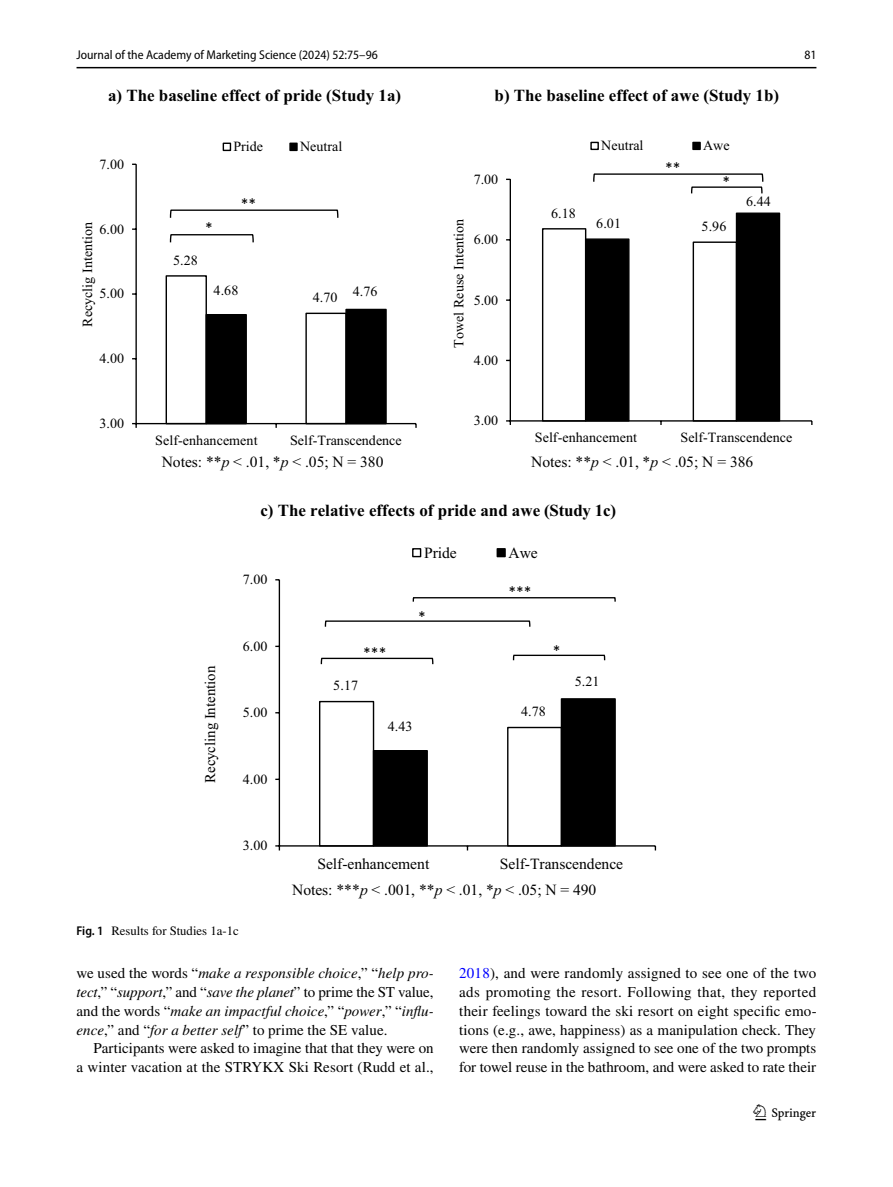
<style>
.page{position:relative;width:893px;height:1187px;background:#fff}
.page>*{position:absolute;margin:0;border:0;box-sizing:border-box;transform-origin:0 0}
.t1{font:22.5px "Springnew Regular 3";color:#000}
.t2{font:700 16.95px "Times New Roman";color:#000}
.t3{font:15.6px "Times New Roman";color:#000}
.t4{font:15.6px "Calibri";color:#000}
.t5{font:15px/18.8px "STIX";color:#000;text-align:right}
.t6{font:italic 15px/18.8px "STIX";letter-spacing:.005em;color:#000;text-align:justify}
.t7{font:14.85px "Times New Roman";color:#000}
.t8{font:14.1px "Times New Roman";color:#000}
.t9{font:semi-condensed 12.75px "Myriad Pro";color:#000}
.t10{font:12.75px "STIX";color:#000}
.s1{font-style:italic}
.s2{font-family:"Myriad Pro";font-weight:600;font-stretch:semi-condensed}
.s3{font-style:normal}
.s4{color:#00f}
</style>
<div class="page">
<hr style="left:77px;top:67px;width:739px;height:1px;background:#000">
<hr style="left:279px;top:579px;width:1px;height:266px;background:#000">
<hr style="left:279px;top:845px;width:376px;height:1px;background:#000">
<svg style="left:275px;top:845px;width:5px;height:5px"></svg>
<svg style="left:318px;top:698px;width:298px;height:152px"></svg>
<div style="left:412px;top:548px;width:9px;height:9px;border:1px solid #000"></div>
<div style="left:497px;top:548px;width:9px;height:9px;background:#000;border:1px solid #000"></div>
<svg style="left:324px;top:620px;width:207px;height:7px"></svg>
<svg style="left:512px;top:654px;width:94px;height:7px"></svg>
<svg style="left:320px;top:657px;width:114px;height:8px"></svg>
<svg style="left:412px;top:597px;width:204px;height:5px"></svg>
<hr style="left:135px;top:164px;width:2px;height:259px;background:#000">
<hr style="left:136px;top:423px;width:280px;height:1px;background:#000">
<svg style="left:132px;top:423px;width:5px;height:5px"></svg>
<svg style="left:165px;top:275px;width:222px;height:153px"></svg>
<div style="left:223px;top:142px;width:8px;height:9px;border:1px solid #000"></div>
<div style="left:289px;top:142px;width:9px;height:9px;background:#000;border:1px solid #000"></div>
<hr style="left:510px;top:179px;width:1px;height:242px;background:#000">
<hr style="left:510px;top:420px;width:302px;height:1px;background:#000">
<svg style="left:506px;top:420px;width:5px;height:5px"></svg>
<svg style="left:541px;top:212px;width:240px;height:213px"></svg>
<div style="left:590px;top:142px;width:9px;height:8px;border:1px solid #000"></div>
<div style="left:692px;top:142px;width:9px;height:8px;background:#000;border:1px solid #000"></div>
<svg style="left:593px;top:173px;width:171px;height:21px"></svg>
<svg style="left:169px;top:234px;width:85px;height:9px"></svg>
<svg style="left:169px;top:209px;width:170px;height:9px"></svg>
<p class="t9" style="left:77px;top:48px;width:303px">Journal of the Academy of Marketing Science (2024) 52:75–96</p>
<p class="t9" style="left:804px;top:48px;width:14px">81</p>
<p class="t2" style="left:108px;top:83px;width:294px">a) The baseline effect of pride (Study 1a)</p>
<p class="t2" style="left:495px;top:83px;width:286px">b) The baseline effect of awe (Study 1b)</p>
<p class="t8" style="left:100px;top:159px;width:26px">7.00</p>
<p class="t8" style="left:233px;top:141px;width:31px">Pride</p>
<p class="t8" style="left:300px;top:141px;width:44px">Neutral</p>
<p class="t8" style="left:474px;top:174px;width:26px">7.00</p>
<p class="t8" style="left:601px;top:140px;width:44px">Neutral</p>
<p class="t8" style="left:703px;top:140px;width:28px">Awe</p>
<p class="t4" style="left:722px;top:171px;width:9px">*</p>
<p class="t4" style="left:665px;top:157px;width:17px">**</p>
<p class="t4" style="left:241px;top:192px;width:17px">**</p>
<p class="t8" style="left:746px;top:196px;width:26px">6.44</p>
<p class="t8" style="left:82px;top:326px;width:106px;rotate:-90deg">Recyclig Intention</p>
<p class="t8" style="left:100px;top:224px;width:26px">6.00</p>
<p class="t8" style="left:100px;top:288px;width:26px">5.00</p>
<p class="t4" style="left:205px;top:217px;width:9px">*</p>
<p class="t8" style="left:173px;top:255px;width:26px">5.28</p>
<p class="t8" style="left:214px;top:285px;width:26px">4.68</p>
<p class="t8" style="left:353px;top:287px;width:26px">4.76</p>
<p class="t8" style="left:313px;top:292px;width:26px">4.70</p>
<p class="t8" style="left:454px;top:347px;width:130px;rotate:-90deg">Towel Reuse Intention</p>
<p class="t8" style="left:474px;top:234px;width:26px">6.00</p>
<p class="t8" style="left:474px;top:295px;width:26px">5.00</p>
<p class="t8" style="left:551px;top:208px;width:26px">6.18</p>
<p class="t8" style="left:596px;top:218px;width:26px">6.01</p>
<p class="t8" style="left:702px;top:221px;width:26px">5.96</p>
<p class="t8" style="left:100px;top:353px;width:26px">4.00</p>
<p class="t8" style="left:474px;top:355px;width:26px">4.00</p>
<p class="t8" style="left:100px;top:418px;width:26px">3.00</p>
<p class="t8" style="left:474px;top:415px;width:26px">3.00</p>
<p class="t8" style="left:155px;top:435px;width:104px">Self-enhancement</p>
<p class="t8" style="left:290px;top:435px;width:113px">Self-Transcendence</p>
<p class="t8" style="left:535px;top:432px;width:104px">Self-enhancement</p>
<p class="t8" style="left:680px;top:432px;width:113px">Self-Transcendence</p>
<p class="t3" style="left:162px;top:455px;width:223px">Notes: **<span class="s1">p</span> &lt; .01, *<span class="s1">p</span> &lt; .05; N = 380</p>
<p class="t3" style="left:531px;top:455px;width:224px">Notes: **<span class="s1">p</span> &lt; .01, *<span class="s1">p</span> &lt; .05; N = 386</p>
<p class="t2" style="left:260px;top:498px;width:357px">c) The relative effects of pride and awe (Study 1c)</p>
<p class="t3" style="left:424px;top:546px;width:34px">Pride</p>
<p class="t3" style="left:508px;top:546px;width:31px">Awe</p>
<p class="t8" style="left:243px;top:574px;width:26px">7.00</p>
<p class="t4" style="left:508px;top:580px;width:25px">***</p>
<p class="t4" style="left:418px;top:606px;width:9px">*</p>
<p class="t8" style="left:243px;top:641px;width:26px">6.00</p>
<p class="t4" style="left:363px;top:642px;width:25px">***</p>
<p class="t4" style="left:553px;top:640px;width:9px">*</p>
<p class="t7" style="left:205px;top:783px;width:119px;rotate:-90deg">Recycling Intention</p>
<p class="t8" style="left:243px;top:707px;width:26px">5.00</p>
<p class="t8" style="left:243px;top:774px;width:26px">4.00</p>
<p class="t8" style="left:333px;top:680px;width:26px">5.17</p>
<p class="t8" style="left:388px;top:720px;width:26px">4.43</p>
<p class="t8" style="left:521px;top:706px;width:26px">4.78</p>
<p class="t8" style="left:575px;top:675px;width:26px">5.21</p>
<p class="t8" style="left:243px;top:840px;width:26px">3.00</p>
<p class="t3" style="left:317px;top:858px;width:113px">Self-enhancement</p>
<p class="t3" style="left:500px;top:858px;width:125px">Self-Transcendence</p>
<p class="t3" style="left:292px;top:884px;width:306px">Notes: ***<span class="s1">p</span> &lt; .001, **<span class="s1">p</span> &lt; .01, *<span class="s1">p</span> &lt; .05; N = 490</p>
<p class="t10" style="left:77px;top:921px;width:164px"><span class="s2">Fig. 1</span> Results for Studies 1a-1c</p>
<p class="t6" style="left:77px;top:963px;width:359px"><span class="s3">we used the words “</span>make a responsible choice<span class="s3">,” “</span>help pro&shy;tect<span class="s3">,” “</span>support<span class="s3">,” and “</span>save the planet<span class="s3">” to prime the ST value, and the words “</span>make an impactful choice<span class="s3">,” “</span>power<span class="s3">,” “</span>influ&shy;ence<span class="s3">,” and “</span>for a better self<span class="s3">” to prime the SE value.</span></p>
<p class="t5" style="left:77px;top:1039px;width:359px">Participants were asked to imagine that that they were on<br>a winter vacation at the STRYKX Ski Resort (Rudd et al.,</p>
<p class="t5" style="left:459px;top:964px;width:359px;text-align:justify"><span class="s4">2018</span>), and were randomly assigned to see one of the two ads promoting the resort. Following that, they reported their feelings toward the ski resort on eight specific emo&shy;tions (e.g., awe, happiness) as a manipulation check. They were then randomly assigned to see one of the two prompts for towel reuse in the bathroom, and were asked to rate their</p>
<h1 class="t1" style="left:755px;top:1104px;width:62px">1 3</h1>
</div>
